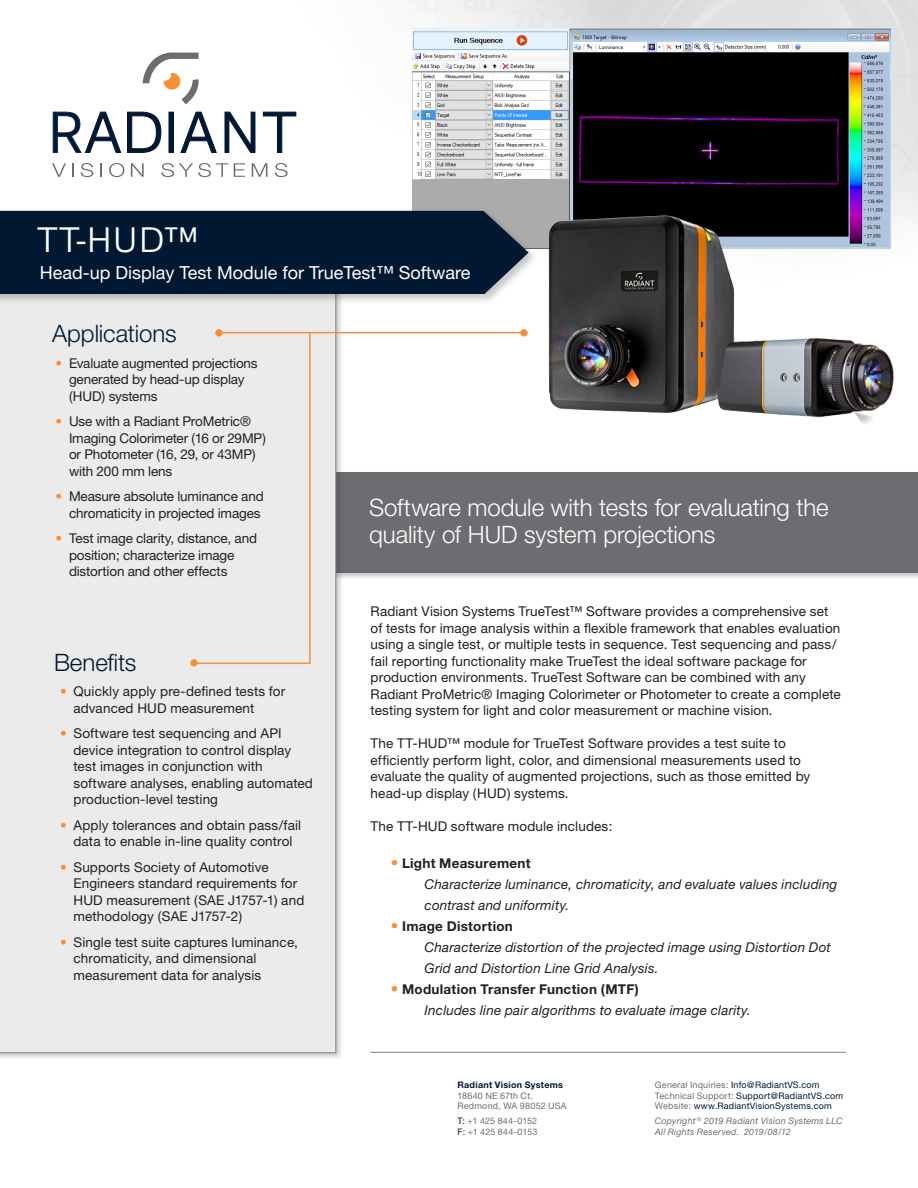
<style>
.page{position:relative;width:918px;height:1188px;background:#fff}
.page>*{position:absolute;margin:0;border:0;box-sizing:border-box;transform-origin:0 0}
.t1{font:300 36px "Allumi Std";color:#fff}
.t2{font:300 24px/26.7px "Helvetica Neue";letter-spacing:-.005em;color:#fff}
.with_bullet{font:300 24px "Helvetica Neue";letter-spacing:-.005em;color:#001831}
.t3{font:18px "Helvetica Neue";color:#fff}
.with_bullet-2{font:13.5px/16.5px "Helvetica Neue";letter-spacing:.01em;color:#231f20}
.with_bullet-3{font:13.5px/16.5px "Helvetica Neue";letter-spacing:-.01em;color:#231f20}
.t4{font:italic 13.5px/21px "Helvetica Neue";letter-spacing:.01em;color:#231f20}
.t5{font:700 13.5px "Helvetica Neue";letter-spacing:.02em;color:#231f20}
.t6{font:9px/10.5px "Helvetica Neue";letter-spacing:.025em;color:#001831}
.t7{font:9px/10.5px "Helvetica Neue";letter-spacing:.02em;color:#6c6d70}
.t8{font:italic 9px "Helvetica Neue";letter-spacing:.025em;color:#6c6d70}
.s1{color:#f69038}
.s2{font-weight:400;font-size:15px;color:#f69038}
.s3{font-weight:700;color:#001831}
.s4{color:#001831}
.s5{color:#6c6d70}
</style>
<div class="page">
<img style="left:52px;top:0;width:866px;height:192px">
<img style="left:412px;top:29px;width:479px;height:179px">
<div style="left:322px;top:471px;width:596px;height:110px;background:#231f20;opacity:.25"></div>
<div style="left:324px;top:472px;width:594px;height:101px;background:#6c6d70"></div>
<hr style="left:370px;top:1052px;width:476px;height:1px;background:#808080">
<div style="left:0;top:214px;width:344px;height:847px;background:#231f20;opacity:.25"></div>
<div style="left:0;top:305px;width:336px;height:748px;background:#ebebeb"></div>
<div style="left:190px;top:659px;width:8px;height:8px;background:#f69038;border-radius:50%"></div>
<hr style="left:221px;top:332px;width:301px;height:1px;background:#f69038">
<div style="left:196px;top:331px;width:115px;height:334px;background:#ebebeb"></div>
<img style="left:478px;top:192px;width:440px;height:232px">
<svg style="left:53px;top:112px;width:68px;height:41px"></svg>
<svg style="left:127px;top:112px;width:34px;height:41px"></svg>
<div style="left:169px;top:112px;width:4px;height:41px;border:1px solid #001831"></div>
<svg style="left:181px;top:112px;width:36px;height:41px"></svg>
<svg style="left:225px;top:112px;width:30px;height:41px"></svg>
<svg style="left:263px;top:112px;width:33px;height:41px"></svg>
<svg style="left:52px;top:163px;width:14px;height:14px"></svg>
<svg style="left:72px;top:163px;width:2px;height:14px"></svg>
<svg style="left:81px;top:163px;width:12px;height:14px"></svg>
<svg style="left:101px;top:163px;width:1px;height:14px"></svg>
<svg style="left:109px;top:163px;width:15px;height:14px"></svg>
<svg style="left:131px;top:163px;width:13px;height:14px"></svg>
<svg style="left:161px;top:163px;width:84px;height:14px"></svg>
<svg style="left:252px;top:163px;width:15px;height:14px"></svg>
<svg style="left:275px;top:163px;width:13px;height:14px"></svg>
<svg style="left:143px;top:53px;width:57px;height:51px"></svg>
<div style="left:0;top:208px;width:539px;height:97px;background:#231f20;opacity:.25"></div>
<div style="left:0;top:211px;width:529px;height:83px;background:#001831"></div>
<p class="t1" style="left:37px;top:221px;width:165px">TT-HUD™</p>
<p class="t3" style="left:40px;top:262px;width:432px">Head-up Display Test Module for TrueTest™ Software</p>
<p class="with_bullet" style="left:52px;top:319px;width:126px">Applications</p>
<p class="with_bullet-3" style="left:69px;top:354px;width:190px;text-indent:-14px"><span class="s1">•</span> Evaluate augmented projections generated by head-up display (HUD) systems</p>
<p class="with_bullet-3" style="left:69px;top:413px;width:198px;text-indent:-14px"><span class="s1">•</span> Use with a Radiant ProMetric®<br>Imaging Colorimeter (16 or 29MP) or Photometer (16, 29, or 43MP) with 200 mm lens</p>
<p class="with_bullet-3" style="left:56px;top:488px;width:210px;text-align:right"><span class="s1">•</span> Measure absolute luminance and chromaticity in projected images</p>
<p class="with_bullet-3" style="left:69px;top:530px;width:190px;text-indent:-14px"><span class="s1">•</span> Test image clarity, distance, and position; characterize image distortion and other effects</p>
<p class="with_bullet" style="left:54px;top:648px;width:84px">Benefits</p>
<p class="with_bullet-2" style="left:74px;top:683px;width:213px;text-indent:-14px"><span class="s1">•</span> Quickly apply pre-defined tests for advanced HUD measurement</p>
<p class="with_bullet-2" style="left:74px;top:725px;width:241px;text-indent:-14px"><span class="s1">•</span> Software test sequencing and API device integration to control display test images in conjunction with software analyses, enabling automated production-level testing</p>
<p class="with_bullet-2" style="left:60px;top:817px;width:243px;text-align:center"><span class="s1">•</span> Apply tolerances and obtain pass/fail data to enable in-line quality control</p>
<p class="with_bullet-2" style="left:74px;top:859px;width:232px;text-indent:-14px"><span class="s1">•</span> Supports Society of Automotive Engineers standard requirements for HUD measurement (SAE J1757-1) and methodology (SAE J1757-2)</p>
<p class="with_bullet-2" style="left:74px;top:934px;width:226px;text-indent:-14px"><span class="s1">•</span> Single test suite captures luminance, chromaticity, and dimensional measurement data for analysis</p>
<p class="t2" style="left:369px;top:494px;width:461px">Software module with tests for evaluating the quality of HUD system projections</p>
<p class="with_bullet-2" style="left:371px;top:603px;width:472px">Radiant Vision Systems TrueTest™ Software provides a comprehensive set of tests for image analysis within a flexible framework that enables evaluation using a single test, or multiple tests in sequence. Test sequencing and pass/ fail reporting functionality make TrueTest the ideal software package for production environments. TrueTest Software can be combined with any Radiant ProMetric® Imaging Colorimeter or Photometer to create a complete testing system for light and color measurement or machine vision.</p>
<p class="with_bullet-2" style="left:371px;top:735px;width:441px">The TT-HUD™ module for TrueTest Software provides a test suite to efficiently perform light, color, and dimensional measurements used to evaluate the quality of augmented projections, such as those emitted by head-up display (HUD) systems.</p>
<p class="with_bullet-2" style="left:371px;top:818px;width:243px">The TT-HUD software module includes:</p>
<p class="t5" style="left:391px;top:855px;width:141px"><span class="s2">•</span> Light Measurement</p>
<p class="t4" style="left:425px;top:874px;width:414px">Characterize luminance, chromaticity, and evaluate values including contrast and uniformity.</p>
<p class="t5" style="left:391px;top:918px;width:123px"><span class="s2">•</span> Image Distortion</p>
<p class="t4" style="left:425px;top:937px;width:408px">Characterize distortion of the projected image using Distortion Dot<br>Grid and Distortion Line Grid Analysis.</p>
<p class="t5" style="left:391px;top:981px;width:250px"><span class="s2">•</span> Modulation Transfer Function (MTF)</p>
<p class="t4" style="left:425px;top:1000px;width:328px">Includes line pair algorithms to evaluate image clarity.</p>
<p class="t7" style="left:457px;top:1080px;width:111px"><span class="s3">Radiant Vision Systems<br></span>18640 NE 67th Ct.<br>Redmond, WA 98052 USA</p>
<p class="t7" style="left:457px;top:1116px;width:82px"><span class="s4">T:</span> +1 425 844-0152<br><span class="s4">F:</span> +1 425 844-0153</p>
<p class="t6" style="left:655px;top:1080px;width:190px"><span class="s5">General Inquiries:</span> Info@RadiantVS.com<br><span class="s5">Technical Support:</span> Support@RadiantVS.com<br><span class="s5">Website:</span> www.RadiantVisionSystems.com</p>
<p class="t8" style="left:655px;top:1116px;width:189px">Copyright <sup>©</sup> 2019 Radiant Vision Systems LLC</p>
<p class="t8" style="left:655px;top:1126px;width:138px">All Rights Reserved. 2019/08/12</p>
</div>
